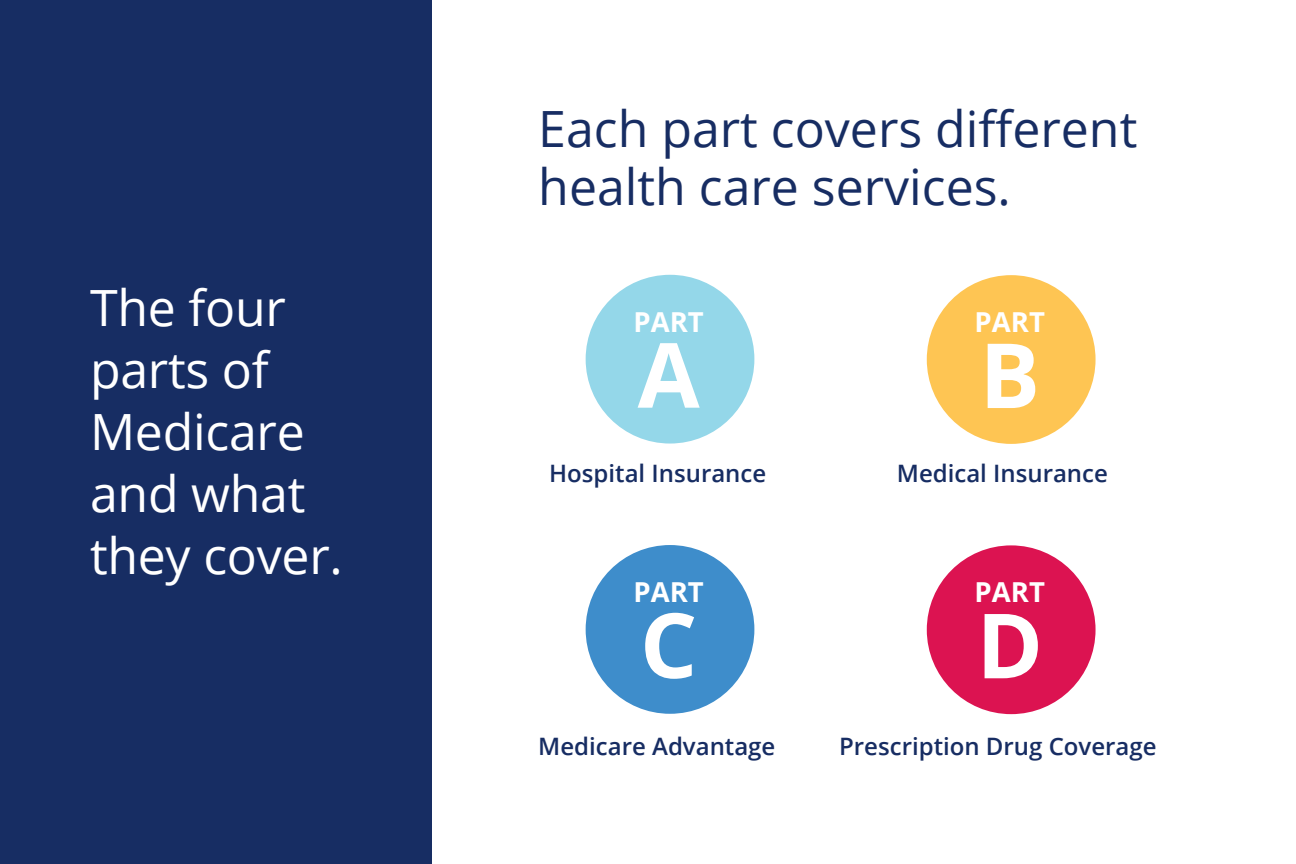
<style>
.page{position:relative;width:1296px;height:864px;background:#fff}
.page>*{position:absolute;margin:0;border:0;box-sizing:border-box;transform-origin:0 0}
.t1{font:700 90px "Open Sans";color:#fff}
.t2{font:50px/58px "Open Sans";color:#172d63}
.t3{font:50px/62px "Open Sans";letter-spacing:-.005em;color:#fff}
.t4{font:700 27.6px "Open Sans";color:#fff}
.t5{font:600 24px "Open Sans";color:#172d63}
</style>
<div class="page">
<div style="left:0;top:0;width:432px;height:864px;background:#172d63"></div>
<div style="left:586px;top:275px;width:168px;height:169px;background:#94d7e9;border-radius:50%"></div>
<div style="left:927px;top:275px;width:169px;height:169px;background:#fec553;border-radius:50%"></div>
<div style="left:586px;top:545px;width:168px;height:169px;background:#3e8dcb;border-radius:50%"></div>
<div style="left:927px;top:545px;width:169px;height:169px;background:#dc1351;border-radius:50%"></div>
<p class="t3" style="left:90px;top:275px;width:254px">The four parts of<br>Medicare and what they cover.</p>
<p class="t2" style="left:538px;top:99px;width:600px">Each part covers different health care services.</p>
<p class="t4" style="left:633px;top:302px;width:72px">PART</p>
<p class="t1" style="left:638px;top:311px;width:64px">A</p>
<p class="t5" style="left:549px;top:457px;width:219px">Hospital Insurance</p>
<p class="t4" style="left:633px;top:572px;width:72px">PART</p>
<p class="t1" style="left:640px;top:582px;width:59px">C</p>
<p class="t5" style="left:538px;top:730px;width:239px">Medicare Advantage</p>
<p class="t4" style="left:975px;top:303px;width:72px">PART</p>
<p class="t1" style="left:980px;top:312px;width:62px">B</p>
<p class="t5" style="left:897px;top:457px;width:213px">Medical Insurance</p>
<p class="t4" style="left:975px;top:573px;width:72px">PART</p>
<p class="t1" style="left:976px;top:582px;width:68px">D</p>
<p class="t5" style="left:839px;top:730px;width:319px">Prescription Drug Coverage</p>
</div>
